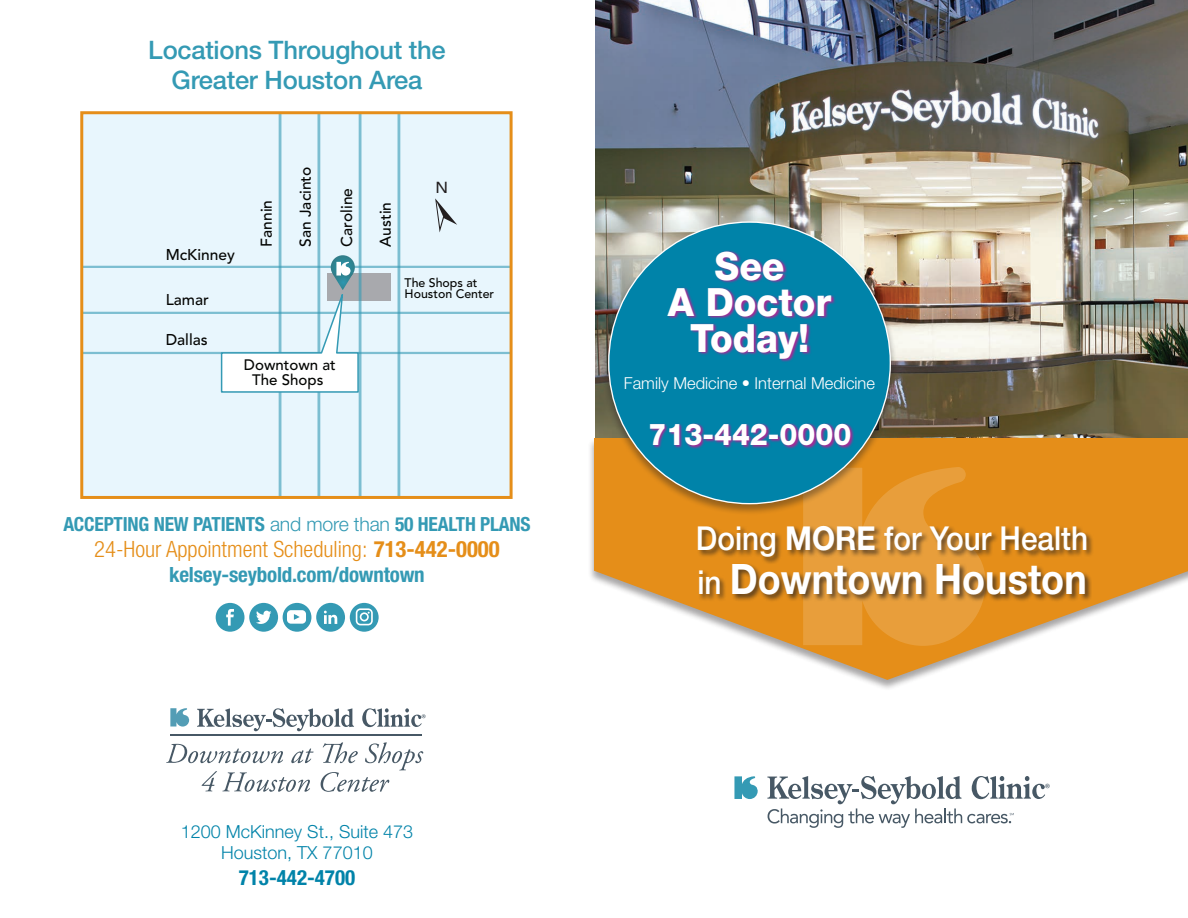
<style>
.page{position:relative;width:1188px;height:918px;background:#fff}
.page>*{position:absolute;margin:0;border:0;box-sizing:border-box;transform-origin:0 0}
.t1{font:700 42px "Helvetica Neue LT Std";color:#fff;scale:.9 1}
.t2{font:800 39px/36px "Helvetica Neue LT Std";color:#fff;text-align:center;scale:.95 1}
.t3{font:500 33px "Helvetica Neue LT Std";color:#fff;scale:.9 1}
.t4{font:800 30px "Helvetica Neue LT Std";color:#fff;scale:.95 1}
.t5{font:500 25.5px/30px "Helvetica Neue LT Std";letter-spacing:-.01em;color:#349ab4;text-align:center}
.t6{font:300 condensed 22.5px "Helvetica Neue LT Std";color:#e58e19}
.t7{font:700 condensed 21px "Helvetica Neue LT Std";letter-spacing:-.01em;color:#349ab4}
.t8{font:700 condensed 21px "Helvetica Neue LT Std";color:#0083a9}
.t9{font:700 condensed 19.5px "Helvetica Neue LT Std";letter-spacing:-.01em;color:#349ab4}
.t10{font:300 18px "Helvetica Neue LT Std";color:#0083a9}
.t11{font:300 16.5px "Helvetica Neue LT Std";color:#fff}
.t12{font:500 15.9px "Avenir LT Pro";color:#231f20}
.t13{font:500 15.6px "Avenir LT Pro";color:#040503}
.t14{font:500 15px/15px "Avenir LT Pro";color:#040503;text-align:center}
.t15{font:500 12.3px/11.2px "Avenir LT Pro";color:#040503}
.s1{font-weight:300;font-stretch:normal}
.s2{font-weight:700}
.s3{font-weight:500;font-size:33px}
</style>
<div class="page">
<img style="left:595px;top:0;width:593px;height:437px">
<div style="left:588px;top:437px;width:600px;height:254px;background:#231f20;opacity:.4"></div>
<svg style="left:594px;top:438px;width:594px;height:242px;fill:#e58e19"></svg>
<svg style="left:803px;top:467px;width:188px;height:179px;background:#e6982e"></svg>
<div style="left:697px;top:525px;width:397px;height:40px;background:#231f20;opacity:.68"></div>
<div style="left:698px;top:563px;width:394px;height:40px;background:#231f20;opacity:.68"></div>
<svg style="left:735px;top:776px;width:23px;height:23px"></svg>
<svg style="left:767px;top:776px;width:283px;height:52px"></svg>
<div style="left:602px;top:221px;width:295px;height:294px;background:#231f20;opacity:.4"></div>
<div style="left:609px;top:222px;width:281px;height:282px;background:#0083a9;border-radius:50%"></div>
<div style="left:667px;top:250px;width:168px;height:112px;background:#ed028c;opacity:.71"></div>
<div style="left:649px;top:423px;width:205px;height:27px;background:#ed028c;opacity:.71"></div>
<svg style="left:170px;top:708px;width:20px;height:19px"></svg>
<svg style="left:197px;top:708px;width:157px;height:23px"></svg>
<svg style="left:166px;top:744px;width:117px;height:19px"></svg>
<svg style="left:291px;top:748px;width:23px;height:15px"></svg>
<svg style="left:202px;top:771px;width:108px;height:21px"></svg>
<svg style="left:321px;top:742px;width:102px;height:50px"></svg>
<hr style="left:171px;top:734px;width:251px;height:1px;background:#475865">
<svg style="left:362px;top:708px;width:64px;height:19px"></svg>
<div style="left:216px;top:603px;width:28px;height:29px;background:#349ab4;border-radius:50%"></div>
<svg style="left:226px;top:609px;width:8px;height:17px"></svg>
<div style="left:249px;top:603px;width:29px;height:29px;background:#349ab4;border-radius:50%"></div>
<svg style="left:256px;top:611px;width:15px;height:13px"></svg>
<div style="left:316px;top:603px;width:29px;height:29px;background:#349ab4;border-radius:50%"></div>
<svg style="left:324px;top:611px;width:13px;height:13px"></svg>
<svg style="left:350px;top:603px;width:29px;height:29px"></svg>
<div style="left:356px;top:608px;width:17px;height:17px;border:2px solid #fff;border-radius:4px"></div>
<div style="left:360px;top:612px;width:9px;height:9px;border:2px solid #fff;border-radius:50%"></div>
<div style="left:283px;top:603px;width:28px;height:29px;background:#349ab4;border-radius:50%"></div>
<svg style="left:287px;top:610px;width:19px;height:14px"></svg>
<div style="left:82px;top:113px;width:429px;height:384px;background:#e8f6fd"></div>
<div style="left:327px;top:273px;width:64px;height:28px;background:#a8a9ad"></div>
<hr style="left:82px;top:266px;width:429px;height:2px;background:#349ab4">
<hr style="left:82px;top:312px;width:429px;height:2px;background:#349ab4">
<hr style="left:82px;top:352px;width:429px;height:2px;background:#349ab4">
<hr style="left:359px;top:113px;width:2px;height:384px;background:#349ab4">
<hr style="left:398px;top:113px;width:2px;height:384px;background:#349ab4">
<hr style="left:279px;top:113px;width:2px;height:384px;background:#349ab4">
<hr style="left:317px;top:113px;width:3px;height:384px;background:#349ab4">
<svg style="left:435px;top:198px;width:22px;height:34px"></svg>
<svg style="left:331px;top:255px;width:24px;height:24px"></svg>
<svg style="left:220px;top:262px;width:140px;height:131px"></svg>
<div style="left:80px;top:111px;width:433px;height:388px;border:3px solid #e58e19"></div>
<p class="t5" style="left:148px;top:34px;width:299px">Locations Throughout the<br>Greater Houston Area</p>
<p class="t13" style="left:166px;top:245px;width:71px">McKinney</p>
<p class="t13" style="left:166px;top:290px;width:45px">Lamar</p>
<p class="t13" style="left:257px;top:247px;width:48px;rotate:-90deg">Fannin</p>
<p class="t13" style="left:296px;top:247px;width:82px;rotate:-90deg">San Jacinto</p>
<p class="t13" style="left:337px;top:247px;width:60px;rotate:-90deg">Caroline</p>
<p class="t13" style="left:166px;top:330px;width:44px">Dallas</p>
<p class="t14" style="left:244px;top:358px;width:93px">Downtown at<br>The Shops</p>
<p class="t13" style="left:376px;top:247px;width:46px;rotate:-90deg">Austin</p>
<p class="t12" style="left:435px;top:178px;width:14px">N</p>
<p class="t15" style="left:405px;top:277px;width:91px">The Shops at<br>Houston Center</p>
<p class="t9" style="left:63px;top:513px;width:469px">ACCEPTING NEW PATIENTS <span class="s1">and more than</span> 50 HEALTH PLANS</p>
<p class="t6" style="left:94px;top:536px;width:407px">24-Hour Appointment Scheduling: <span class="s2">713-442-0000</span></p>
<p class="t7" style="left:169px;top:562px;width:257px">kelsey-seybold.com/downtown</p>
<p class="t10" style="left:181px;top:820px;width:234px">1200 McKinney St., Suite 473</p>
<p class="t10" style="left:221px;top:842px;width:153px">Houston, TX 77010</p>
<p class="t8" style="left:239px;top:865px;width:118px">713-442-4700</p>
<p class="t2" style="left:668px;top:248px;width:173px">See<br>A Doctor<br>Today!</p>
<p class="t11" style="left:624px;top:373px;width:253px">Family Medicine • Internal Medicine</p>
<p class="t4" style="left:649px;top:417px;width:215px">713-442-0000</p>
<p class="t3" style="left:696px;top:519px;width:437px">Doing <span class="s2">MORE</span> for Your Health</p>
<p class="t1" style="left:697px;top:554px;width:434px"><span class="s3">in</span> Downtown Houston</p>
</div>
